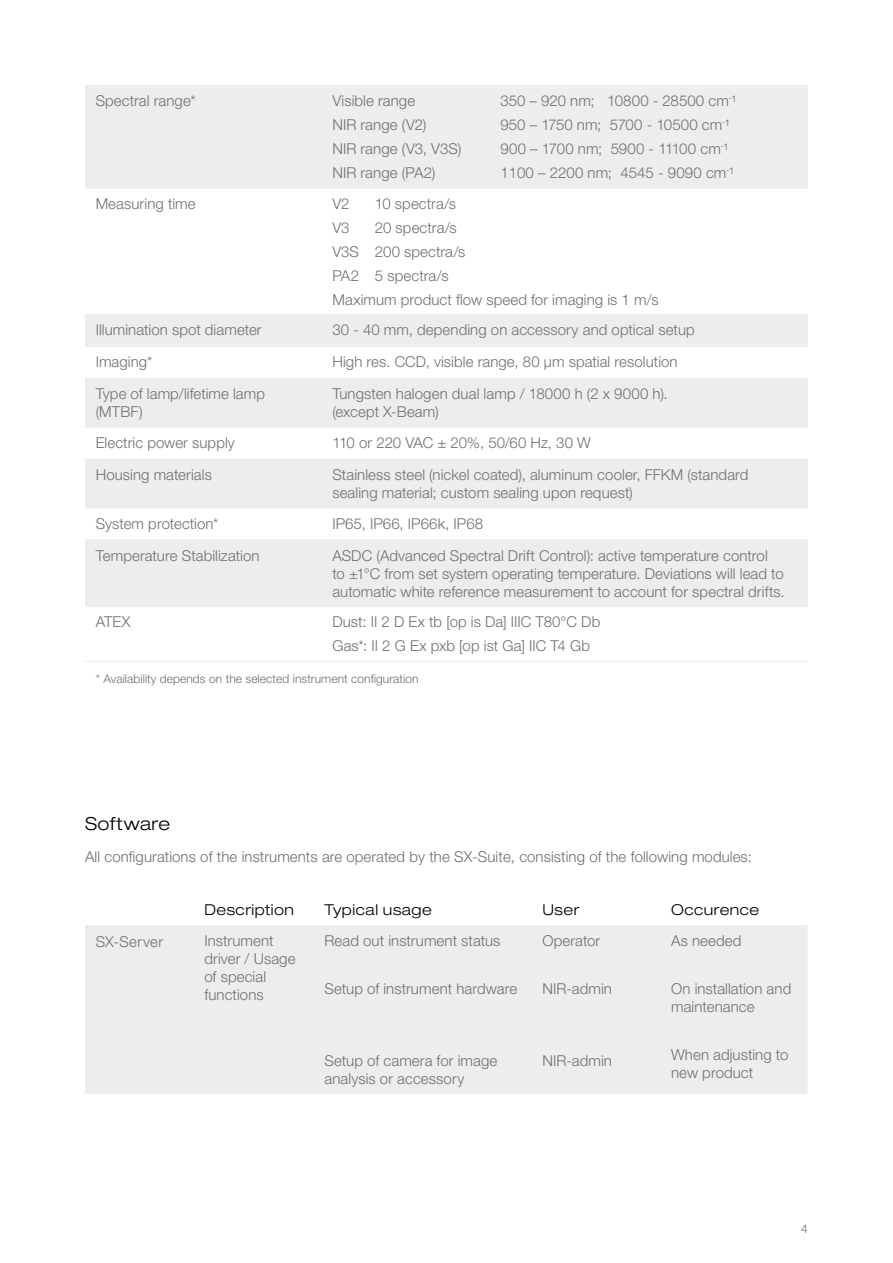
<style>
.page{position:relative;width:893px;height:1263px;background:#fff}
.page>*{position:absolute;margin:0;border:0;box-sizing:border-box;transform-origin:0 0}
.Titel_Theme{font:300 expanded 18px "Helvetica Neue LT Std";letter-spacing:.03em;color:#000}
.Table_content_left{font:300 15px/18px "Helvetica Neue LT Std";letter-spacing:.005em;color:#706f6f}
.Body_text_left{font:300 15px "Helvetica Neue LT Std";letter-spacing:.005em;color:#706f6f}
.Body_text_left-2{font:300 expanded 15px "Helvetica Neue LT Std";letter-spacing:.035em;color:#000}
.Body_text_left-3{font:300 15px "Helvetica Neue LT Std";letter-spacing:.03em;color:#706f6f}
.Table_Footnote{font:300 12px "Helvetica Neue LT Std";letter-spacing:.005em;color:#706f6f}
</style>
<div class="page">
<svg style="left:85px;top:86px;width:723px;height:520px;fill:#ededed"></svg>
<hr style="left:85px;top:85px;width:237px;height:1px;background:#ededed">
<hr style="left:85px;top:188px;width:237px;height:1px;background:#ededed">
<hr style="left:322px;top:85px;width:486px;height:1px;background:#ededed">
<hr style="left:322px;top:188px;width:486px;height:1px;background:#ededed">
<hr style="left:322px;top:539px;width:486px;height:1px;background:#ededed">
<hr style="left:322px;top:606px;width:486px;height:1px;background:#ededed">
<hr style="left:322px;top:661px;width:486px;height:1px;background:#ededed">
<hr style="left:85px;top:539px;width:237px;height:1px;background:#ededed">
<hr style="left:85px;top:606px;width:237px;height:1px;background:#ededed">
<hr style="left:85px;top:661px;width:237px;height:1px;background:#ededed">
<hr style="left:322px;top:314px;width:486px;height:1px;background:#ededed">
<hr style="left:322px;top:346px;width:486px;height:1px;background:#ededed">
<hr style="left:322px;top:378px;width:486px;height:1px;background:#ededed">
<hr style="left:322px;top:427px;width:486px;height:1px;background:#ededed">
<hr style="left:322px;top:459px;width:486px;height:1px;background:#ededed">
<hr style="left:322px;top:507px;width:486px;height:1px;background:#ededed">
<hr style="left:85px;top:314px;width:237px;height:1px;background:#ededed">
<hr style="left:85px;top:346px;width:237px;height:1px;background:#ededed">
<hr style="left:85px;top:378px;width:237px;height:1px;background:#ededed">
<hr style="left:85px;top:427px;width:237px;height:1px;background:#ededed">
<hr style="left:85px;top:459px;width:237px;height:1px;background:#ededed">
<hr style="left:85px;top:507px;width:237px;height:1px;background:#ededed">
<div style="left:85px;top:925px;width:722px;height:169px;background:#ededed"></div>
<p class="Table_content_left" style="left:96px;top:92px;width:102px">Spectral range*</p>
<p class="Table_content_left" style="left:332px;top:92px;width:84px">Visible range</p>
<p class="Table_content_left" style="left:500px;top:92px;width:238px">350 – 920 nm; 10800 - 28500 cm<sup>-</sup>¹</p>
<p class="Table_content_left" style="left:332px;top:115px;width:95px">NIR range (V2)</p>
<p class="Table_content_left" style="left:500px;top:115px;width:231px">950 – 1750 nm; 5700 - 10500 cm<sup>-</sup>¹</p>
<p class="Table_content_left" style="left:332px;top:139px;width:130px">NIR range (V3, V3S)</p>
<p class="Table_content_left" style="left:500px;top:139px;width:230px">900 – 1700 nm; 5900 - 11100 cm<sup>-</sup>¹</p>
<p class="Table_content_left" style="left:332px;top:163px;width:105px">NIR range (PA2)</p>
<p class="Table_content_left" style="left:500px;top:163px;width:235px">1100 – 2200 nm; 4545 - 9090 cm<sup>-</sup>¹</p>
<p class="Table_content_left" style="left:96px;top:194px;width:101px">Measuring time</p>
<p class="Table_content_left" style="left:332px;top:194px;width:19px">V2</p>
<p class="Table_content_left" style="left:375px;top:194px;width:83px">10 spectra/s</p>
<p class="Table_content_left" style="left:332px;top:218px;width:19px">V3</p>
<p class="Table_content_left" style="left:375px;top:218px;width:83px">20 spectra/s</p>
<p class="Table_content_left" style="left:332px;top:242px;width:134px">V3S 200 spectra/s</p>
<p class="Table_content_left" style="left:332px;top:266px;width:118px">PA2 5 spectra/s</p>
<p class="Table_content_left" style="left:332px;top:290px;width:328px">Maximum product flow speed for imaging is 1 m/s</p>
<p class="Table_content_left" style="left:96px;top:321px;width:167px">Illumination spot diameter</p>
<p class="Table_content_left" style="left:332px;top:321px;width:364px">30 - 40 mm, depending on accessory and optical setup</p>
<p class="Table_content_left" style="left:96px;top:353px;width:58px">Imaging*</p>
<p class="Table_content_left" style="left:332px;top:353px;width:347px">High res. CCD, visible range, 80 μm spatial resolution</p>
<p class="Table_content_left" style="left:96px;top:385px;width:171px">Type of lamp/lifetime lamp (MTBF)</p>
<p class="Table_content_left" style="left:332px;top:385px;width:337px">Tungsten halogen dual lamp / 18000 h (2 x 9000 h). (except X-Beam)</p>
<p class="Table_content_left" style="left:96px;top:433px;width:141px">Electric power supply</p>
<p class="Table_content_left" style="left:332px;top:433px;width:260px">110 or 220 VAC ± 20%, 50/60 Hz, 30 W</p>
<p class="Table_content_left" style="left:96px;top:465px;width:118px">Housing materials</p>
<p class="Table_content_left" style="left:332px;top:465px;width:418px">Stainless steel (nickel coated), aluminum cooler, FFKM (standard sealing material; custom sealing upon request)</p>
<p class="Table_content_left" style="left:96px;top:514px;width:124px">System protection*</p>
<p class="Table_content_left" style="left:332px;top:514px;width:152px">IP65, IP66, IP66k, IP68</p>
<p class="Table_content_left" style="left:96px;top:546px;width:165px">Temperature Stabilization</p>
<p class="Table_content_left" style="left:332px;top:546px;width:454px">ASDC (Advanced Spectral Drift Control): active temperature control<br>to ±1°C from set system operating temperature. Deviations will lead to automatic white reference measurement to account for spectral drifts.</p>
<p class="Table_content_left" style="left:96px;top:613px;width:36px">ATEX</p>
<p class="Table_content_left" style="left:332px;top:613px;width:269px">Dust: II 2 D Ex tb [op is Da] IIIC T80°C Db</p>
<p class="Table_content_left" style="left:332px;top:637px;width:259px">Gas*: II 2 G Ex pxb [op ist Ga] IIC T4 Gb</p>
<p class="Table_Footnote" style="left:96px;top:671px;width:324px">* Availability depends on the selected instrument configuration</p>
<p class="Titel_Theme" style="left:85px;top:813px;width:87px">Software</p>
<p class="Body_text_left" style="left:85px;top:847px;width:668px">All configurations of the instruments are operated by the SX-Suite, consisting of the following modules:</p>
<p class="Body_text_left-2" style="left:204px;top:901px;width:91px">Description</p>
<p class="Body_text_left-2" style="left:325px;top:901px;width:109px">Typical usage</p>
<p class="Body_text_left-2" style="left:542px;top:901px;width:38px">User</p>
<p class="Body_text_left-2" style="left:671px;top:901px;width:90px">Occurence</p>
<p class="Body_text_left-3" style="left:96px;top:932px;width:69px">SX-Server</p>
<p class="Table_content_left" style="left:204px;top:931px;width:93px">Instrument driver / Usage of special functions</p>
<p class="Table_content_left" style="left:325px;top:931px;width:177px">Read out instrument status</p>
<p class="Table_content_left" style="left:542px;top:931px;width:59px">Operator</p>
<p class="Table_content_left" style="left:542px;top:979px;width:71px">NIR-admin</p>
<p class="Table_content_left" style="left:671px;top:931px;width:72px">As needed</p>
<p class="Table_content_left" style="left:671px;top:979px;width:122px">On installation and maintenance</p>
<p class="Table_content_left" style="left:671px;top:1045px;width:119px">When adjusting to new product</p>
<p class="Table_content_left" style="left:325px;top:979px;width:194px">Setup of instrument hardware</p>
<p class="Table_content_left" style="left:325px;top:1051px;width:174px">Setup of camera for image analysis or accessory</p>
<p class="Table_content_left" style="left:542px;top:1051px;width:71px">NIR-admin</p>
<p class="Table_Footnote" style="left:801px;top:1222px;width:8px">4</p>
</div>
